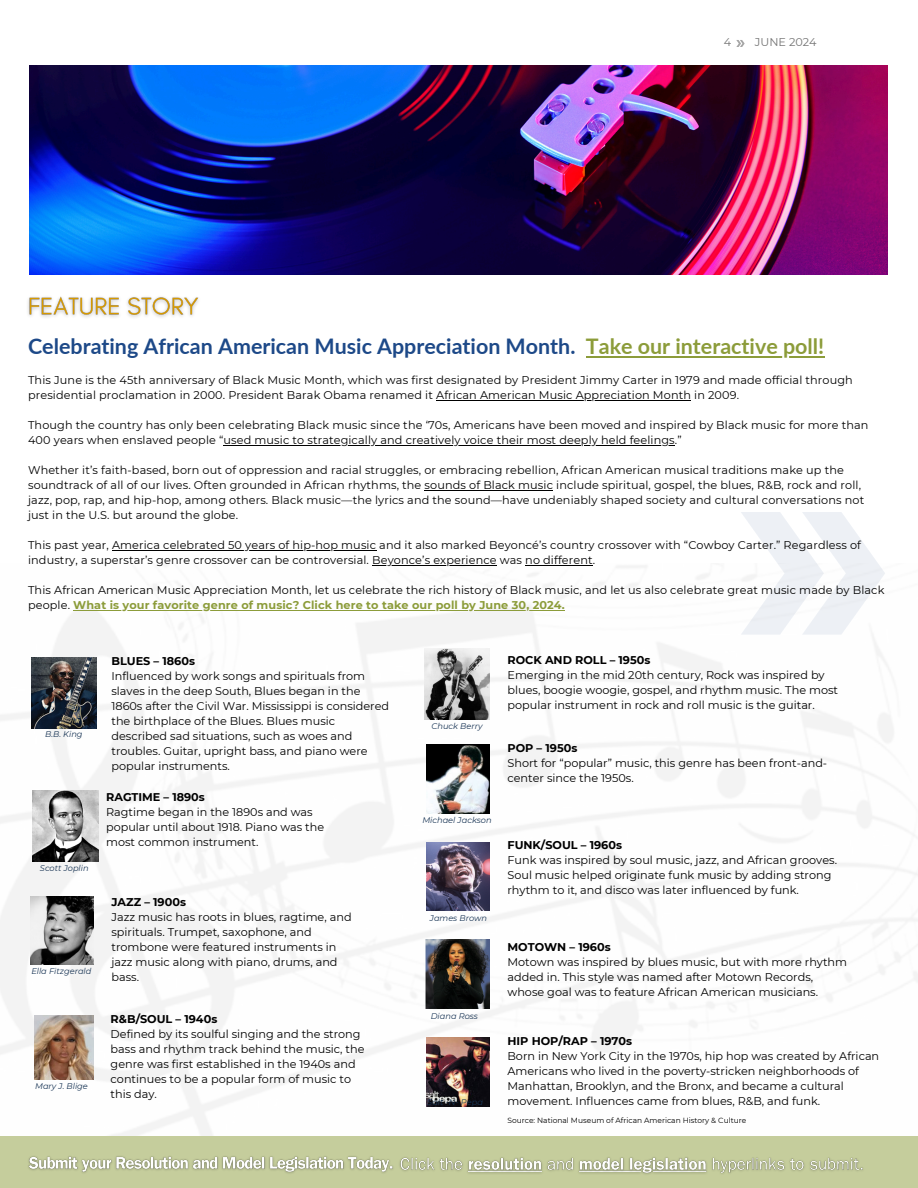
<style>
.page{position:relative;width:918px;height:1188px;background:#fff}
.page>*{position:absolute;margin:0;border:0;box-sizing:border-box;transform-origin:0 0}
.t1{font:700 21.45px "Lato";color:#1d4988}
.t2{font:700 21.45px "Lato";color:#8c9c3a}
.t3{font:11.25px/15px "Montserrat";color:#000}
.t4{font:11.25px "Montserrat";color:#737373}
.t5{font:italic 8.25px "Montserrat";color:#183454}
.t6{font:7.5px "Montserrat";color:#000}
.s1{font-weight:700;color:#8c9c3a}
.s2{font-weight:700}
</style>
<div class="page">
<svg style="left:741px;top:512px;width:137px;height:52px"></svg>
<svg style="left:736px;top:40px;width:9px;height:7px"></svg>
<div style="left:0;top:1136px;width:918px;height:52px;background:#c5cd9c"></div>
<img style="left:0;top:564px;width:918px;height:571px">
<img style="left:31px;top:897px;width:63px;height:67px">
<img style="left:34px;top:1016px;width:59px;height:63px">
<img style="left:424px;top:649px;width:66px;height:70px">
<img style="left:426px;top:744px;width:64px;height:69px">
<img style="left:426px;top:842px;width:64px;height:69px">
<img style="left:425px;top:940px;width:64px;height:68px">
<img style="left:426px;top:1038px;width:64px;height:69px">
<img style="left:30px;top:65px;width:858px;height:209px">
<hr style="left:586px;top:356px;width:238px;height:2px;background:#8c9c3a">
<hr style="left:436px;top:400px;width:255px;height:1px;background:#000">
<hr style="left:224px;top:445px;width:451px;height:1px;background:#000">
<hr style="left:425px;top:490px;width:128px;height:1px;background:#000">
<hr style="left:112px;top:550px;width:264px;height:1px;background:#000">
<hr style="left:372px;top:565px;width:125px;height:1px;background:#000">
<hr style="left:525px;top:565px;width:68px;height:1px;background:#000">
<hr style="left:73px;top:610px;width:492px;height:1px;background:#8c9c3a">
<img style="left:28px;top:296px;width:171px;height:21px">
<img style="left:399px;top:1157px;width:464px;height:17px">
<img style="left:28px;top:1156px;width:365px;height:17px">
<img style="left:31px;top:657px;width:66px;height:71px">
<img style="left:33px;top:791px;width:65px;height:70px">
<h5 class="t4" style="left:724px;top:35px;width:9px">4</h5>
<h5 class="t4" style="left:755px;top:35px;width:63px">JUNE 2024</h5>
<p class="t1" style="left:28px;top:333px;width:549px">Celebrating African American Music Appreciation Month.</p>
<p class="t2" style="left:586px;top:333px;width:240px">Take our interactive poll!</p>
<p class="t3" style="left:28px;top:372px;width:826px">This June is the 45th anniversary of Black Music Month, which was first designated by President Jimmy Carter in 1979 and made official through presidential proclamation in 2000. President Barak Obama renamed it African American Music Appreciation Month in 2009.</p>
<p class="t3" style="left:28px;top:417px;width:842px">Though the country has only been celebrating Black music since the ‘70s, Americans have been moved and inspired by Black music for more than<br>400 years when enslaved people “used music to strategically and creatively voice their most deeply held feelings.”</p>
<h6 class="t3" style="left:28px;top:462px;width:834px">Whether it’s faith-based, born out of oppression and racial struggles, or embracing rebellion, African American musical traditions make up the soundtrack of all of our lives. Often grounded in African rhythms, the sounds of Black music include spiritual, gospel, the blues, R&amp;B, rock and roll,</h6>
<p class="t3" style="left:28px;top:492px;width:838px">jazz, pop, rap, and hip-hop, among others. Black music—the lyrics and the sound—have undeniably shaped society and cultural conversations not just in the U.S. but around the globe.</p>
<p class="t3" style="left:28px;top:537px;width:834px">This past year, America celebrated 50 years of hip-hop music and it also marked Beyoncé’s country crossover with “Cowboy Carter.” Regardless of</p>
<p class="t3" style="left:28px;top:552px;width:569px">industry, a superstar’s genre crossover can be controversial. Beyonce’s experience was no different.</p>
<p class="t3" style="left:28px;top:582px;width:858px">This African American Music Appreciation Month, let us celebrate the rich history of Black music, and let us also celebrate great music made by Black people. <span class="s1">What is your favorite genre of music? Click here to take our poll by June 30, 2024.</span></p>
<h6 class="t5" style="left:45px;top:729px;width:39px">B.B. King</h6>
<h6 class="t5" style="left:40px;top:863px;width:50px">Scott Joplin</h6>
<p class="t5" style="left:31px;top:966px;width:62px">Ella Fitzgerald</p>
<h6 class="t5" style="left:35px;top:1081px;width:54px">Mary J. Blige</h6>
<p class="t3" style="left:111px;top:654px;width:279px"><span class="s2">BLUES – 1860s<br></span>Influenced by work songs and spirituals from slaves in the deep South, Blues began in the 1860s after the Civil War. Mississippi is considered the birthplace of the Blues. Blues music described sad situations, such as woes and troubles. Guitar, upright bass, and piano were popular instruments.</p>
<p class="t3" style="left:106px;top:790px;width:219px"><span class="s2">RAGTIME – 1890s<br></span>Ragtime began in the 1890s and was popular until about 1918. Piano was the most common instrument.</p>
<p class="t3" style="left:111px;top:894px;width:242px"><span class="s2">JAZZ – 1900s<br></span>Jazz music has roots in blues, ragtime, and spirituals. Trumpet, saxophone, and trombone were featured instruments in jazz music along with piano, drums, and bass.</p>
<h6 class="t3" style="left:111px;top:1011px;width:255px"><span class="s2">R&amp;B/SOUL – 1940s<br></span>Defined by its soulful singing and the strong bass and rhythm track behind the music, the genre was first established in the 1940s and continues to be a popular form of music to this day.</h6>
<p class="t5" style="left:432px;top:721px;width:53px">Chuck Berry</p>
<p class="t5" style="left:422px;top:815px;width:71px">Michael Jackson</p>
<h6 class="t5" style="left:430px;top:914px;width:59px">James Brown</h6>
<p class="t5" style="left:431px;top:1011px;width:49px">Diana Ross</p>
<p class="t5" style="left:427px;top:1097px;width:57px">Salt -N- Pepa</p>
<p class="t3" style="left:507px;top:652px;width:332px"><span class="s2">ROCK AND ROLL – 1950s<br></span>Emerging in the mid 20th century, Rock was inspired by blues, boogie woogie, gospel, and rhythm music. The most popular instrument in rock and roll music is the guitar.</p>
<p class="t3" style="left:507px;top:740px;width:321px"><span class="s2">POP – 1950s<br></span>Short for “popular” music, this genre has been front-and&shy;center since the 1950s.</p>
<p class="t3" style="left:507px;top:838px;width:331px"><span class="s2">FUNK/SOUL – 1960s<br></span>Funk was inspired by soul music, jazz, and African grooves.<br>Soul music helped originate funk music by adding strong rhythm to it, and disco was later influenced by funk.</p>
<h6 class="t3" style="left:507px;top:939px;width:341px"><span class="s2">MOTOWN – 1960s<br></span>Motown was inspired by blues music, but with more rhythm added in. This style was named after Motown Records, whose goal was to feature African American musicians.</h6>
<p class="t3" style="left:507px;top:1033px;width:373px"><span class="s2">HIP HOP/RAP – 1970s<br></span>Born in New York City in the 1970s, hip hop was created by African Americans who lived in the poverty-stricken neighborhoods of Manhattan, Brooklyn, and the Bronx, and became a cultural movement. Influences came from blues, R&amp;B, and funk.</p>
<h6 class="t6" style="left:507px;top:1116px;width:240px">Source: National Museum of African American History &amp; Culture</h6>
</div>
